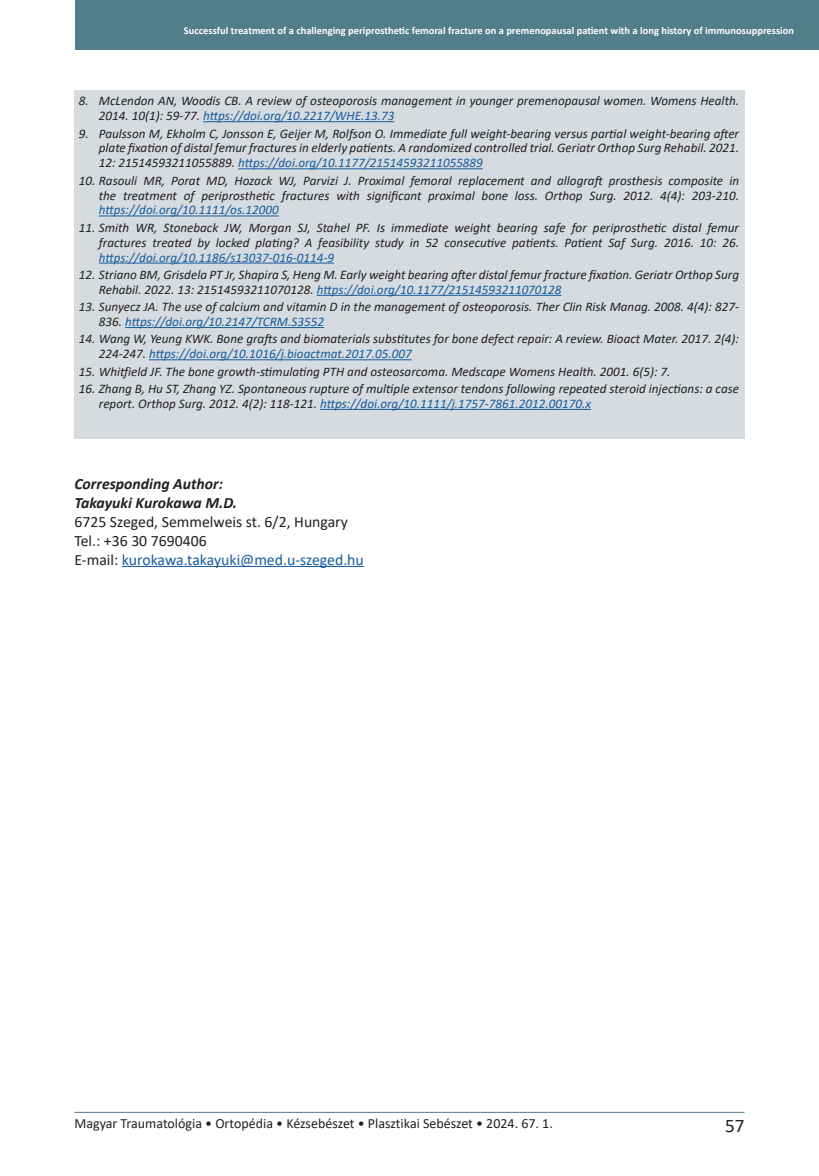
<style>
.page{position:relative;width:819px;height:1176px;background:#fff}
.page>*{position:absolute;margin:0;border:0;box-sizing:border-box;transform-origin:0 0}
.t1{font:19.25px "Calibri";color:#231f20}
.Szerző_név_végén{font:15.75px "Calibri";color:#231f20}
.Szerző_név_végén-2{font:italic 700 15.75px "Calibri";color:#231f20}
.Szerző_név_végén-3{font:15.75px "Calibri";color:#175d9e}
.t2{font:14px "Calibri";color:#231f20}
.t3{font:italic 13.12px/14.9px "Calibri";color:#231f20}
.t4{font:700 10.5px "Calibri";color:#fff}
.s1{color:#175d9e}
.s2{color:#231f20}
</style>
<div class="page">
<div style="left:75px;top:0;width:744px;height:50px;background:#527d8b"></div>
<hr style="left:74px;top:1112px;width:670px;height:1px;background:#527d8b">
<div style="left:74px;top:91px;width:670px;height:348px;background:#d6dbdf"></div>
<hr style="left:203px;top:121px;width:191px;height:1px;background:#175d9e">
<hr style="left:238px;top:168px;width:245px;height:1px;background:#175d9e">
<hr style="left:99px;top:215px;width:180px;height:1px;background:#175d9e">
<hr style="left:99px;top:263px;width:235px;height:1px;background:#175d9e">
<hr style="left:317px;top:295px;width:244px;height:1px;background:#175d9e">
<hr style="left:125px;top:327px;width:199px;height:1px;background:#175d9e">
<hr style="left:149px;top:359px;width:262px;height:1px;background:#175d9e">
<hr style="left:320px;top:409px;width:271px;height:1px;background:#175d9e">
<hr style="left:122px;top:566px;width:242px;height:1px;background:#175d9e">
<p class="t4" style="left:184px;top:23px;width:611px">Successful treatment of a challenging periprosthetic femoral fracture on a premenopausal patient with a long history of immunosuppression</p>
<p class="t3" style="left:99px;top:93px;width:641px;text-indent:-20px">8. McLendon AN, Woodis CB. A review of osteoporosis management in younger premenopausal women. Womens Health.<br>2014. 10(1): 59-77. <span class="s1">https://doi.org/10.2217/WHE.13.73</span></p>
<p class="t3" style="left:99px;top:125px;width:641px;text-align:justify;text-indent:-20px">9. Paulsson M, Ekholm C, Jonsson E, Geijer M, Rolfson O. Immediate full weight-bearing versus partial weight-bearing after plate fixation of distal femur fractures in elderly patients. A randomized controlled trial. Geriatr Orthop Surg Rehabil. 2021.<br>12: 21514593211055889. <span class="s1">https://doi.org/10.1177/21514593211055889</span></p>
<p class="t3" style="left:99px;top:172px;width:641px;text-align:justify;text-indent:-20px">10. Rasouli MR, Porat MD, Hozack WJ, Parvizi J. Proximal femoral replacement and allograft prosthesis composite in the treatment of periprosthetic fractures with significant proximal bone loss. Orthop Surg. 2012. 4(4): 203-210. <span class="s1">https://doi.org/10.1111/os.12000</span></p>
<p class="t3" style="left:99px;top:219px;width:641px;text-align:justify;text-indent:-20px">11. Smith WR, Stoneback JW, Morgan SJ, Stahel PF. Is immediate weight bearing safe for periprosthetic distal femur fractures treated by locked plating? A feasibility study in 52 consecutive patients. Patient Saf Surg. 2016. 10: 26. <span class="s1">https://doi.org/10.1186/s13037-016-0114-9</span></p>
<p class="t3" style="left:99px;top:267px;width:641px;text-indent:-20px">12. Striano BM, Grisdela PT Jr, Shapira S, Heng M. Early weight bearing after distal femur fracture fixation. Geriatr Orthop Surg<br>Rehabil. 2022. 13: 21514593211070128. <span class="s1">https://doi.org/10.1177/21514593211070128</span></p>
<p class="t3" style="left:99px;top:299px;width:641px;text-indent:-20px">13. Sunyecz JA. The use of calcium and vitamin D in the management of osteoporosis. Ther Clin Risk Manag. 2008. 4(4): 827-<br>836. <span class="s1">https://doi.org/10.2147/TCRM.S3552</span></p>
<p class="t3" style="left:99px;top:331px;width:641px;text-indent:-20px">14. Wang W, Yeung KWK. Bone grafts and biomaterials substitutes for bone defect repair: A review. Bioact Mater. 2017. 2(4):<br>224-247. <span class="s1">https://doi.org/10.1016/j.bioactmat.2017.05.007</span></p>
<p class="t3" style="left:79px;top:363px;width:593px">15. Whitfield JF. The bone growth-stimulating PTH and osteosarcoma. Medscape Womens Health. 2001. 6(5): 7.</p>
<p class="t3" style="left:99px;top:381px;width:641px;text-indent:-20px">16. Zhang B, Hu ST, Zhang YZ. Spontaneous rupture of multiple extensor tendons following repeated steroid injections: a case report. Orthop Surg. 2012. 4(2): 118-121. <span class="s1">https://doi.org/10.1111/j.1757-7861.2012.00170.x</span></p>
<p class="Szerző_név_végén-2" style="left:74px;top:473px;width:150px">Corresponding Author:</p>
<p class="Szerző_név_végén-2" style="left:74px;top:491px;width:164px">Takayuki Kurokawa M.D.</p>
<p class="Szerző_név_végén" style="left:74px;top:511px;width:275px">6725 Szeged, Semmelweis st. 6/2, Hungary</p>
<p class="Szerző_név_végén" style="left:74px;top:529px;width:134px">Tel.: +36 30 7690406</p>
<p class="Szerző_név_végén-3" style="left:74px;top:548px;width:291px"><span class="s2">E-mail:</span> kurokawa.takayuki@med.u-szeged.hu</p>
<p class="t2" style="left:74px;top:1113px;width:480px">Magyar Traumatológia • Ortopédia • Kézsebészet • Plasztikai Sebészet • 2024. 67. 1.</p>
<h1 class="t1" style="left:725px;top:1112px;width:21px">57</h1>
</div>
